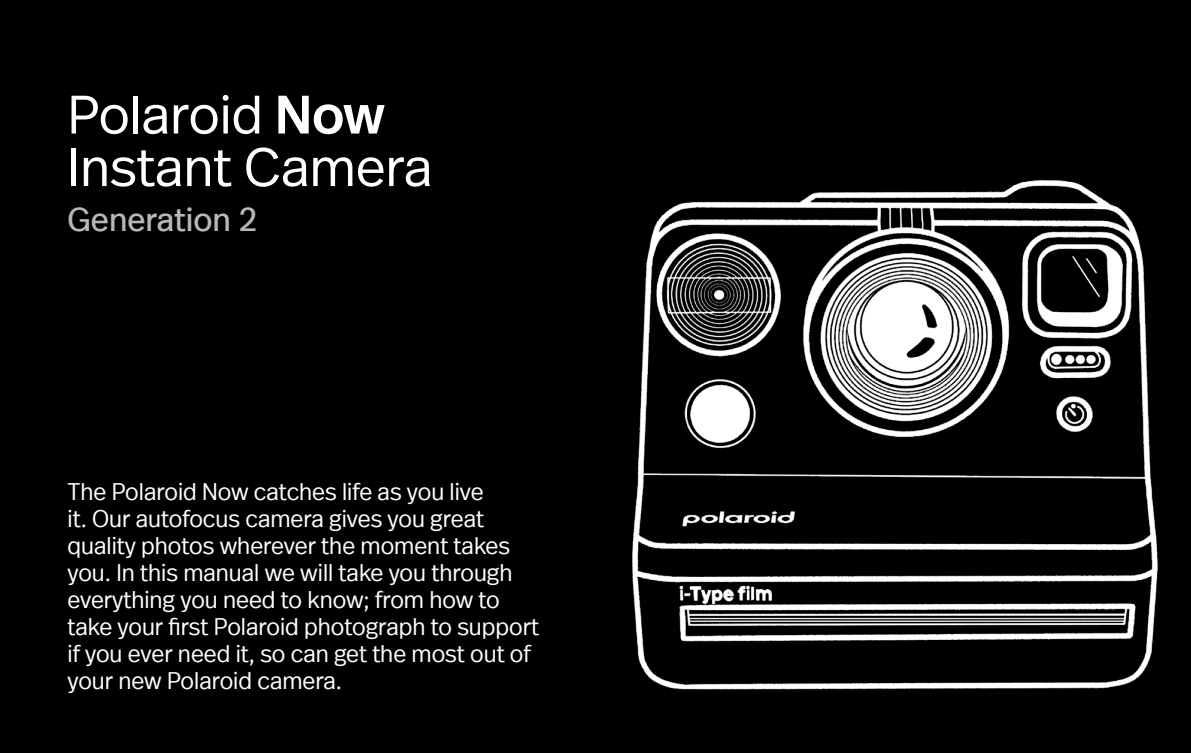
<style>
.page{position:relative;width:1191px;height:753px;background:#000}
.page>*{position:absolute;margin:0;border:0;box-sizing:border-box;transform-origin:0 0}
.t1{font:300 54px/52.5px "Real Head Offc";color:#fff}
.t2{font:33px "Real Head Offc";color:#b8b8b8}
.t3{font:300 24px/27px "Real Head Offc";color:#fff}
.s1{font-weight:500}
</style>
<div class="page">
<img style="left:632px;top:180px;width:526px;height:510px">
<h1 class="t1" style="left:68px;top:89px;width:366px">Polaroid <span class="s1">Now<br></span>Instant Camera</h1>
<h2 class="t2" style="left:68px;top:200px;width:192px">Generation 2</h2>
<p class="t3" style="left:68px;top:478px;width:473px">The Polaroid Now catches life as you live<br>it. Our autofocus camera gives you great quality photos wherever the moment takes you. In this manual we will take you through everything you need to know; from how to take your first Polaroid photograph to support if you ever need it, so can get the most out of your new Polaroid camera.</p>
</div>
